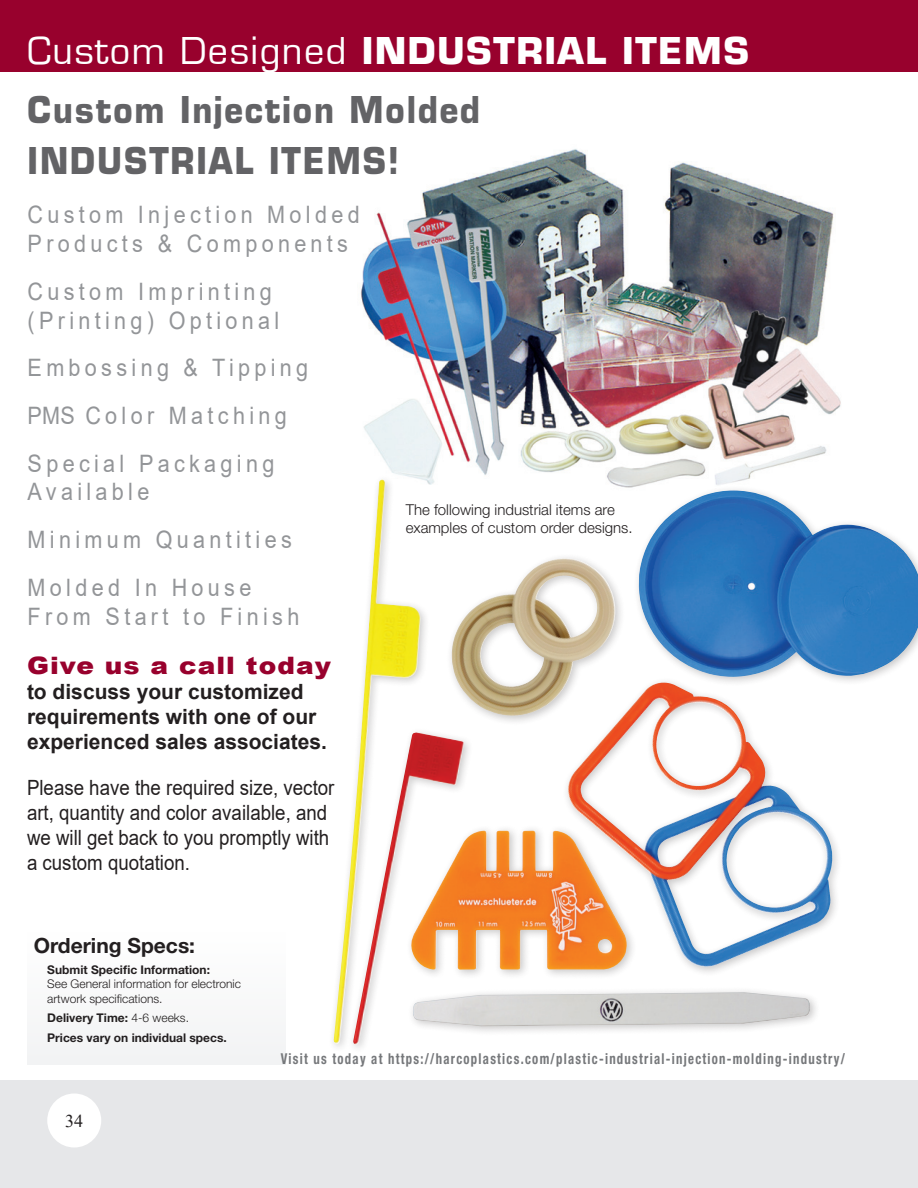
<style>
.page{position:relative;width:918px;height:1188px;background:#fff}
.page>*{position:absolute;margin:0;border:0;box-sizing:border-box;transform-origin:0 0}
.t1{font:700 36px/51px "Eurostile LT Std";letter-spacing:.06em;color:#636366;scale:.9 1}
.t2{font:700 36px "Eurostile";letter-spacing:.04em;color:#fff}
.t3{font:24px/47.7px "Arial";letter-spacing:.2em;color:#939598;scale:.9 1}
.t4{font:900 24px "Arial";letter-spacing:.04em;color:#98012d;scale:1.1 1}
.t5{font:21px/25.2px "Arial";color:#231f20;scale:.89 1}
.t6{font:700 21px/25.2px "Arial";color:#231f20}
.t7{font:700 21px "Helvetica Neue LT Std";color:#231f20}
.t8{font:18px "Times New Roman";color:#231f20}
.t9{font:700 condensed 15px "Helvetica Neue LT Std";letter-spacing:.1em;color:#76787b;scale:.85 1}
.t10{font:300 15px/18px "Helvetica Neue LT Std";color:#231f20}
.t11{font:700 12px/19.5px "Helvetica Neue LT Std";color:#231f20}
.t12{font:300 12px/14.4px "Helvetica Neue LT Std";color:#231f20}
.s1{font-weight:400}
.s2{font-weight:300}
</style>
<div class="page">
<div style="left:0;top:1080px;width:918px;height:108px;background:#e6e7e9"></div>
<div style="left:47px;top:1094px;width:54px;height:54px;background:#fff;border-radius:50%"></div>
<div style="left:0;top:0;width:918px;height:72px;background:#98012d"></div>
<img style="left:360px;top:149px;width:481px;height:339px">
<div style="left:27px;top:931px;width:259px;height:134px;background:#f2f3f4"></div>
<img style="left:566px;top:687px;width:272px;height:282px">
<div style="left:405px;top:824px;width:232px;height:156px;background:#231f20;opacity:.25"></div>
<img style="left:474px;top:830px;width:155px;height:140px">
<div style="left:328px;top:474px;width:146px;height:581px;background:#231f20;opacity:.25"></div>
<img style="left:333px;top:480px;width:131px;height:565px">
<div style="left:633px;top:484px;width:285px;height:203px;background:#231f20;opacity:.25"></div>
<img style="left:637px;top:491px;width:281px;height:188px">
<div style="left:445px;top:552px;width:181px;height:174px;background:#fff"></div>
<img style="left:450px;top:558px;width:170px;height:159px">
<div style="left:407px;top:986px;width:413px;height:50px;background:#231f20;opacity:.25"></div>
<img style="left:413px;top:992px;width:397px;height:34px">
<h1 class="t2" style="left:27px;top:27px;width:724px"><span class="s1">Custom Designed</span> INDUSTRIAL ITEMS</h1>
<h1 class="t1" style="left:28px;top:84px;width:504px">Custom Injection Molded<br>INDUSTRIAL ITEMS!</h1>
<p class="t3" style="left:28px;top:200px;width:370px;line-height:28.8px">Custom Injection Molded<br>Products &amp; Components</p>
<p class="t3" style="left:28px;top:277px;width:281px;line-height:28.8px">Custom Imprinting (Printing) Optional</p>
<p class="t3" style="left:28px;top:344px;width:313px">Embossing &amp; Tipping<br>PMS Color Matching<br>Special Packaging</p>
<p class="t3" style="left:28px;top:468px;width:295px">Available<br>Minimum Quantities<br>Molded In House</p>
<p class="t3" style="left:28px;top:592px;width:303px">From Start to Finish</p>
<p class="t10" style="left:406px;top:501px;width:228px">The following industrial items are examples of custom order designs.</p>
<p class="t4" style="left:27px;top:648px;width:278px">Give us a call today</p>
<p class="t6" style="left:27px;top:679px;width:299px">to discuss your customized requirements with one of our experienced sales associates.</p>
<p class="t5" style="left:27px;top:775px;width:347px">Please have the required size, vector art, quantity and color available, and we will get back to you promptly with a custom quotation.</p>
<p class="t7" style="left:34px;top:932px;width:163px">Ordering Specs:</p>
<p class="t11" style="left:47px;top:960px;width:164px">Submit Specific Information:</p>
<p class="t12" style="left:47px;top:977px;width:195px">See General information for electronic artwork specifications.</p>
<p class="t11" style="left:47px;top:1008px;width:181px">Delivery Time: <span class="s2">4-6 weeks.<br></span>Prices vary on individual specs.</p>
<p class="t8" style="left:65px;top:1108px;width:19px">34</p>
<p class="t9" style="left:281px;top:1050px;width:665px">Visit us today at https://harcoplastics.com/plastic-industrial-injection-molding-industry/</p>
</div>
